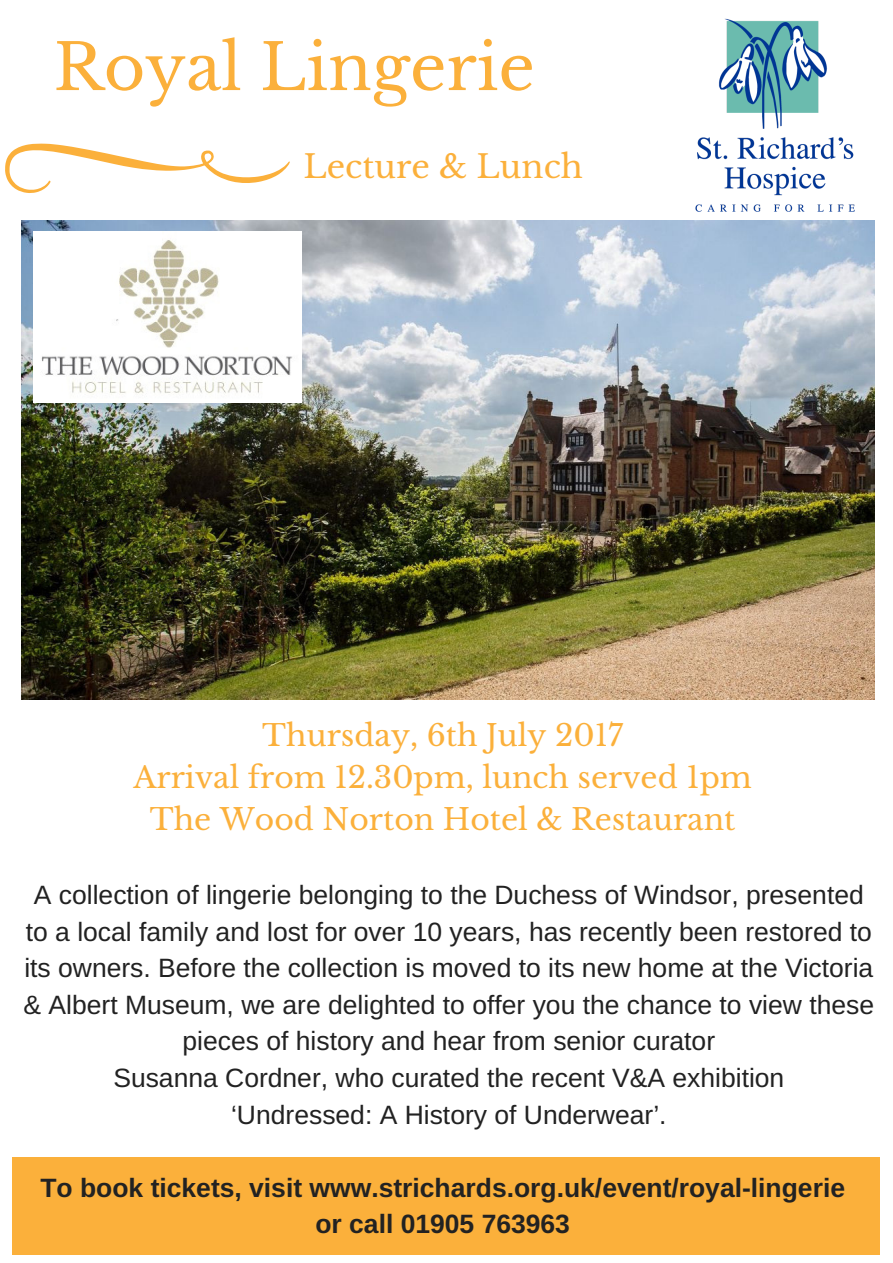
<style>
.page{position:relative;width:893px;height:1263px;background:#fff}
.page>*{position:absolute;margin:0;border:0;box-sizing:border-box;transform-origin:0 0}
.t1{font:63.6px "Libre Baskerville";color:#fbb03b}
.t2{font:32.17px "Libre Baskerville";color:#fbb03b}
.t3{font:29.78px/41.6px "Libre Baskerville";color:#fbb03b;text-align:center}
.t4{font:26.47px/36.6px "Arimo";color:#222;text-align:center}
.t5{font:700 26.47px/36.6px "Arimo";color:#222;text-align:center}
</style>
<div class="page">
<img style="left:21px;top:221px;width:854px;height:478px">
<img style="left:656px;top:18px;width:219px;height:213px">
<svg style="left:5px;top:144px;width:285px;height:49px"></svg>
<div style="left:13px;top:1157px;width:867px;height:98px;background:#fbb03b"></div>
<img style="left:33px;top:232px;width:268px;height:170px">
<h1 class="t1" style="left:54px;top:28px;width:483px">Royal Lingerie</h1>
<p class="t2" style="left:303px;top:147px;width:281px">Lecture &amp; Lunch</p>
<p class="t3" style="left:133px;top:715px;width:620px">Thursday, 6th July 2017<br>Arrival from 12.30pm, lunch served 1pm<br>The Wood Norton Hotel &amp; Restaurant</p>
<p class="t4" style="left:24px;top:876px;width:852px">A collection of lingerie belonging to the Duchess of Windsor, presented to a local family and lost for over 10 years, has recently been restored to its owners. Before the collection is moved to its new home at the Victoria &amp; Albert Museum, we are delighted to offer you the chance to view these pieces of history and hear from senior curator<br>Susanna Cordner, who curated the recent V&amp;A exhibition<br>‘Undressed: A History of Underwear’.</p>
<p class="t5" style="left:40px;top:1169px;width:806px">To book tickets, visit www.strichards.org.uk/event/royal-lingerie or call 01905 763963</p>
</div>
